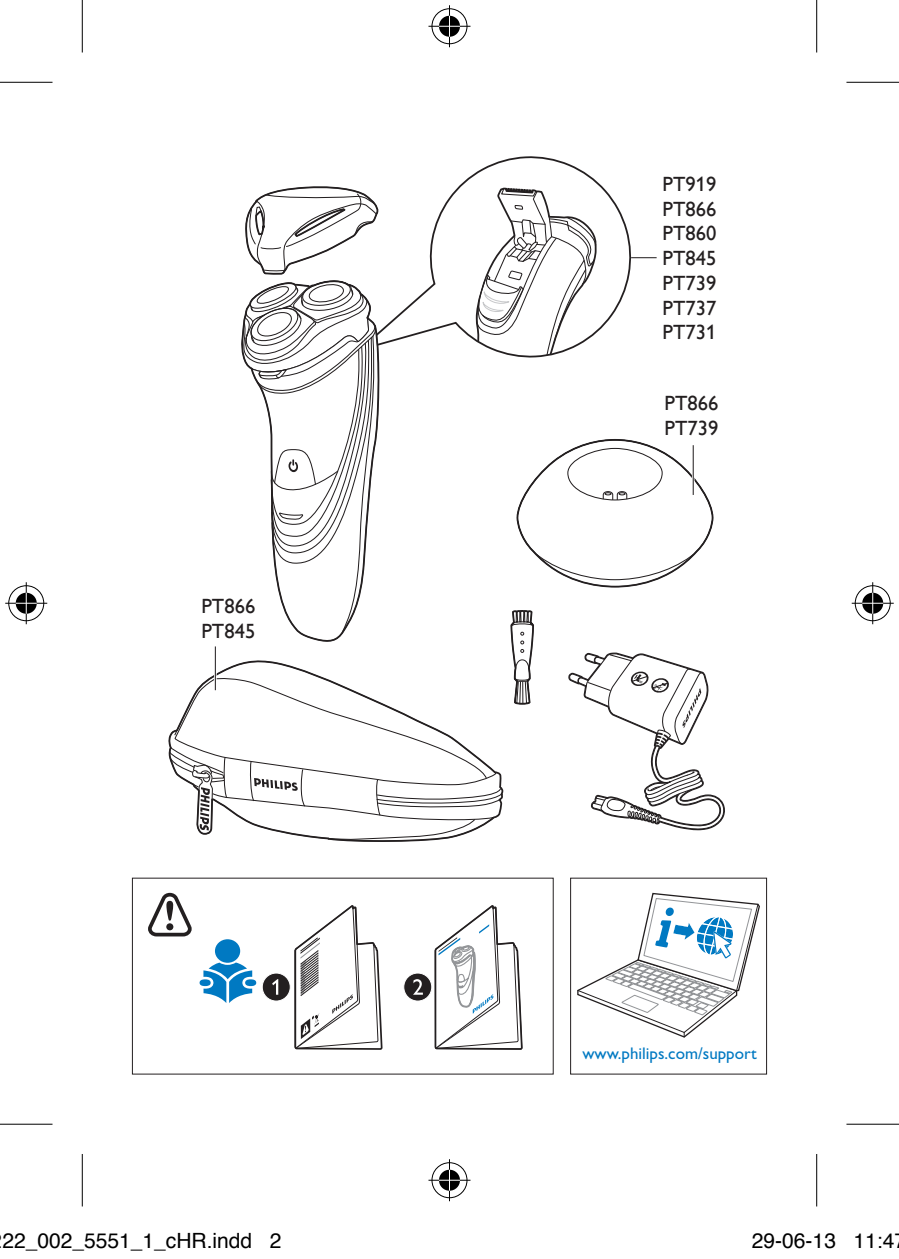
<style>
.page{position:relative;width:899px;height:1259px;background:#fff}
.page>*{position:absolute;margin:0;border:0;box-sizing:border-box;transform-origin:0 0}
.t1{font:21px "Helvetica";color:#000}
.t2{font:20.65px/24.8px "Gill Sans Alt One WGL";color:#231f20}
.t3{font:16.8px "Gill Sans Alt One WGL";color:#0079c2}
</style>
<div class="page">
<svg style="left:381px;top:156px;width:252px;height:189px"></svg>
<svg style="left:473px;top:179px;width:124px;height:178px"></svg>
<svg style="left:510px;top:610px;width:24px;height:95px"></svg>
<svg style="left:168px;top:660px;width:336px;height:182px"></svg>
<svg style="left:568px;top:652px;width:157px;height:179px"></svg>
<hr style="left:214px;top:646px;width:3px;height:44px;background:#fff">
<hr style="left:215px;top:646px;width:1px;height:44px;background:#231f20">
<svg style="left:631px;top:257px;width:25px;height:1px"></svg>
<svg style="left:516px;top:439px;width:198px;height:149px"></svg>
<svg style="left:242px;top:186px;width:138px;height:456px"></svg>
<svg style="left:148px;top:892px;width:44px;height:45px"></svg>
<svg style="left:262px;top:972px;width:29px;height:29px"></svg>
<div style="left:403px;top:972px;width:29px;height:29px;background:#231f20;border:1px solid #fff;border-radius:50%"></div>
<div style="left:215px;top:939px;width:25px;height:24px;background:#0079c2;border-radius:50%"></div>
<svg style="left:200px;top:962px;width:56px;height:41px"></svg>
<svg style="left:294px;top:905px;width:89px;height:145px"></svg>
<svg style="left:272px;top:979px;width:6px;height:16px"></svg>
<svg style="left:413px;top:979px;width:10px;height:16px"></svg>
<svg style="left:434px;top:905px;width:89px;height:145px"></svg>
<svg style="left:577px;top:892px;width:183px;height:146px"></svg>
<div style="left:570px;top:877px;width:197px;height:197px;border:1px solid #231f20"></div>
<svg style="left:0;top:81px;width:52px;height:1px"></svg>
<svg style="left:846px;top:81px;width:53px;height:1px"></svg>
<svg style="left:81px;top:0;width:1px;height:53px"></svg>
<svg style="left:81px;top:1154px;width:1px;height:52px"></svg>
<svg style="left:817px;top:0;width:1px;height:53px"></svg>
<svg style="left:817px;top:1154px;width:1px;height:52px"></svg>
<hr style="left:0;top:82px;width:52px;height:1px;background:#000">
<hr style="left:846px;top:82px;width:53px;height:1px;background:#000">
<hr style="left:0;top:1123px;width:52px;height:2px;background:#000">
<hr style="left:846px;top:1123px;width:53px;height:2px;background:#000">
<hr style="left:82px;top:0;width:1px;height:53px;background:#000">
<hr style="left:82px;top:1154px;width:1px;height:52px;background:#000">
<hr style="left:816px;top:0;width:1px;height:53px;background:#000">
<hr style="left:816px;top:1154px;width:1px;height:52px;background:#000">
<div style="left:430px;top:7px;width:39px;height:39px;border:4px solid #fff;border-radius:50%"></div>
<svg style="left:428px;top:24px;width:42px;height:4px"></svg>
<div style="left:447px;top:5px;width:5px;height:42px;background:#fff"></div>
<div style="left:437px;top:14px;width:25px;height:25px;border:4px solid #fff;border-radius:50%"></div>
<div style="left:431px;top:8px;width:36px;height:36px;border:1px solid #000;border-radius:50%"></div>
<hr style="left:428px;top:26px;width:42px;height:1px;background:#000">
<hr style="left:449px;top:5px;width:1px;height:42px;background:#000">
<svg style="left:439px;top:16px;width:21px;height:21px"></svg>
<div style="left:430px;top:1160px;width:39px;height:40px;border:4px solid #fff;border-radius:50%"></div>
<hr style="left:428px;top:1178px;width:42px;height:4px;background:#fff">
<div style="left:447px;top:1159px;width:5px;height:42px;background:#fff"></div>
<div style="left:437px;top:1167px;width:25px;height:26px;border:4px solid #fff;border-radius:50%"></div>
<div style="left:431px;top:1162px;width:36px;height:36px;border:1px solid #000;border-radius:50%"></div>
<hr style="left:428px;top:1179px;width:42px;height:2px;background:#000">
<hr style="left:449px;top:1159px;width:1px;height:42px;background:#000">
<div style="left:439px;top:1170px;width:21px;height:21px;background:#000;border-radius:50%"></div>
<hr style="left:439px;top:1179px;width:21px;height:2px;background:#fff">
<svg style="left:449px;top:1170px;width:1px;height:21px"></svg>
<div style="left:7px;top:583px;width:39px;height:40px;border:4px solid #fff;border-radius:50%"></div>
<svg style="left:5px;top:601px;width:42px;height:4px"></svg>
<svg style="left:24px;top:582px;width:4px;height:42px"></svg>
<div style="left:14px;top:590px;width:25px;height:26px;border:4px solid #fff;border-radius:50%"></div>
<div style="left:8px;top:585px;width:36px;height:36px;border:1px solid #000;border-radius:50%"></div>
<hr style="left:5px;top:603px;width:42px;height:1px;background:#000">
<hr style="left:26px;top:582px;width:1px;height:42px;background:#000">
<svg style="left:16px;top:593px;width:21px;height:21px"></svg>
<div style="left:853px;top:583px;width:39px;height:40px;border:4px solid #fff;border-radius:50%"></div>
<svg style="left:851px;top:601px;width:42px;height:4px"></svg>
<svg style="left:870px;top:582px;width:5px;height:42px"></svg>
<div style="left:860px;top:590px;width:25px;height:26px;border:4px solid #fff;border-radius:50%"></div>
<div style="left:855px;top:585px;width:35px;height:36px;border:1px solid #000;border-radius:50%"></div>
<hr style="left:851px;top:603px;width:42px;height:1px;background:#000">
<hr style="left:872px;top:582px;width:1px;height:42px;background:#000">
<svg style="left:862px;top:593px;width:21px;height:21px"></svg>
<p class="t2" style="left:662px;top:171px;width:55px;text-align:justify">PT919<br>PT866<br>PT860<br>PT845<br>PT739<br>PT737<br>PT731</p>
<p class="t2" style="left:201px;top:593px;width:55px">PT866<br>PT845</p>
<p class="t2" style="left:664px;top:391px;width:55px">PT866<br>PT739</p>
<p class="t3" style="left:582px;top:1041px;width:176px">www.philips.com/support</p>
<p class="t1" style="left:2px;top:1225px;width:281px">22_002_5551_1_cHR.indd 2</p>
<p class="t1" style="left:752px;top:1225px;width:144px">29-06-13 11:4</p>
</div>
